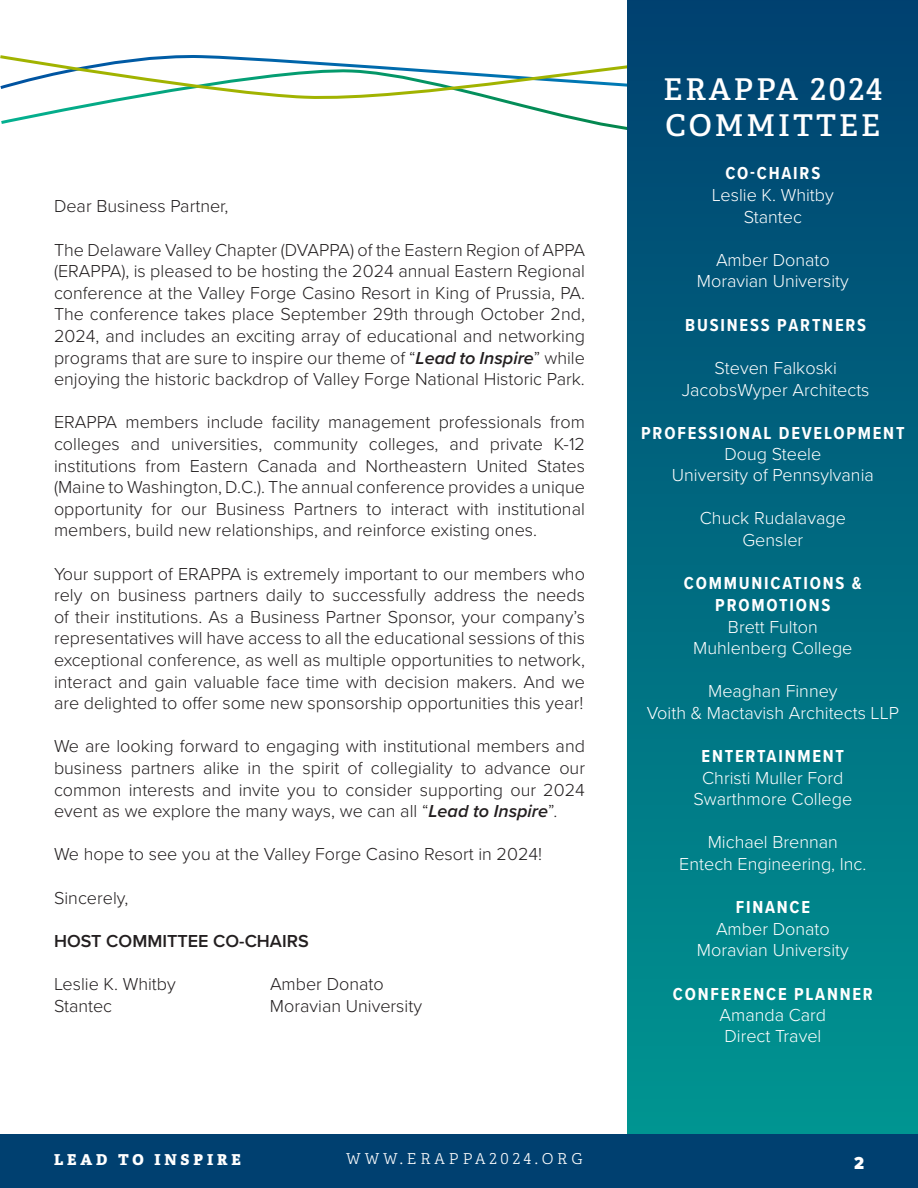
<style>
.page{position:relative;width:918px;height:1188px;background:#fff}
.page>*{position:absolute;margin:0;border:0;box-sizing:border-box;transform-origin:0 0}
.Paragraph{font:30px/36px "Adelle PE Sb";letter-spacing:.1em;color:#fff}
.Paragraph-2{font:300 18px/21.6px "Proxima Nova";color:#231f20;text-align:justify}
.Paragraph-3{font:300 18px/21.6px "Proxima Nova";color:#fff;text-align:center}
.Paragraph-4{font:600 18px "Proxima Nova";color:#231f20}
.Paragraph-5{font:700 18px "Proxima Nova Cond";letter-spacing:.1em;color:#fff}
.t1{font:900 18px "Proxima Nova Cond";color:#fff}
.t2{font:15px "Adelle PE Lt";letter-spacing:.26em;color:#fff}
.t3{font:15px "Adelle PE Eb";letter-spacing:.26em;color:#fff}
.s1{font-weight:600;font-style:italic}
.s2{font-family:"Proxima Nova Cond";font-weight:700}
</style>
<div class="page">
<div style="left:0;top:1134px;width:918px;height:54px;background:#004070"></div>
<svg style="left:1px;top:104px;width:627px;height:35px"></svg>
<svg style="left:0;top:50px;width:628px;height:54px"></svg>
<div style="left:628px;top:0;width:290px;height:1134px;background:linear-gradient(to bottom,#004170,#009591)"></div>
<svg style="left:915px;top:210px;width:3px;height:182px"></svg>
<p class="Paragraph-2" style="left:54px;top:195px;width:176px">Dear Business Partner,</p>
<p class="Paragraph-2" style="left:54px;top:238px;width:533px">The Delaware Valley Chapter (DVAPPA) of the Eastern Region of APPA (ERAPPA), is pleased to be hosting the 2024 annual Eastern Regional conference at the Valley Forge Casino Resort in King of Prussia, PA.<br>The conference takes place September 29th through October 2nd, 2024, and includes an exciting array of educational and networking programs that are sure to inspire our theme of “<span class="s1">Lead to Inspire</span>” while enjoying the historic backdrop of Valley Forge National Historic Park.</p>
<p class="Paragraph-2" style="left:54px;top:411px;width:533px">ERAPPA members include facility management professionals from colleges and universities, community colleges, and private K-12 institutions from Eastern Canada and Northeastern United States (Maine to Washington, D.C.). The annual conference provides a unique opportunity for our Business Partners to interact with institutional members, build new relationships, and reinforce existing ones.</p>
<p class="Paragraph-2" style="left:54px;top:562px;width:533px">Your support of ERAPPA is extremely important to our members who rely on business partners daily to successfully address the needs of their institutions. As a Business Partner Sponsor, your company’s representatives will have access to all the educational sessions of this exceptional conference, as well as multiple opportunities to network, interact and gain valuable face time with decision makers. And we are delighted to offer some new sponsorship opportunities this year!</p>
<p class="Paragraph-2" style="left:54px;top:735px;width:533px">We are looking forward to engaging with institutional members and business partners alike in the spirit of collegiality to advance our common interests and invite you to consider supporting our 2024 event as we explore the many ways, we can all “<span class="s1">Lead to Inspire</span>”.</p>
<p class="Paragraph-2" style="left:54px;top:843px;width:490px">We hope to see you at the Valley Forge Casino Resort in 2024!</p>
<p class="Paragraph-2" style="left:54px;top:886px;width:76px">Sincerely,</p>
<p class="Paragraph-4" style="left:54px;top:927px;width:256px">HOST COMMITTEE CO-CHAIRS</p>
<p class="Paragraph-2" style="left:54px;top:972px;width:123px">Leslie K. Whitby</p>
<p class="Paragraph-2" style="left:270px;top:972px;width:115px">Amber Donato</p>
<p class="Paragraph-2" style="left:54px;top:994px;width:60px">Stantec</p>
<p class="Paragraph-2" style="left:270px;top:994px;width:154px">Moravian University</p>
<p class="Paragraph" style="left:663px;top:70px;width:220px">ERAPPA 2024<br>COMMITTEE</p>
<p class="Paragraph-3" style="left:712px;top:162px;width:123px"><span class="s2">CO-CHAIRS<br></span>Leslie K. Whitby<br>Stantec</p>
<p class="Paragraph-3" style="left:697px;top:248px;width:154px">Amber Donato<br>Moravian University</p>
<p class="Paragraph-5" style="left:685px;top:311px;width:182px">BUSINESS PARTNERS</p>
<p class="Paragraph-3" style="left:682px;top:356px;width:189px">Steven Falkoski<br>JacobsWyper Architects</p>
<p class="Paragraph-3" style="left:641px;top:421px;width:265px;line-height:21.1px"><span class="s2">PROFESSIONAL DEVELOPMENT<br></span>Doug Steele<br>University of Pennsylvania</p>
<p class="Paragraph-3" style="left:700px;top:507px;width:147px">Chuck Rudalavage<br>Gensler</p>
<p class="Paragraph-3" style="left:684px;top:571px;width:179px"><span class="s2">COMMUNICATIONS &amp;<br>PROMOTIONS<br></span>Brett Fulton<br>Muhlenberg College</p>
<p class="Paragraph-3" style="left:647px;top:679px;width:254px">Meaghan Finney<br>Voith &amp; Mactavish Architects LLP</p>
<p class="Paragraph-3" style="left:693px;top:744px;width:160px"><span class="s2">ENTERTAINMENT<br></span>Christi Muller Ford<br>Swarthmore College</p>
<p class="Paragraph-3" style="left:679px;top:831px;width:189px">Michael Brennan<br>Entech Engineering, Inc.</p>
<p class="Paragraph-3" style="left:697px;top:895px;width:154px"><span class="s2">FINANCE<br></span>Amber Donato<br>Moravian University</p>
<p class="Paragraph-3" style="left:673px;top:982px;width:201px;line-height:21.1px"><span class="s2">CONFERENCE PLANNER<br></span>Amanda Card<br>Direct Travel</p>
<p class="t3" style="left:54px;top:1149px;width:188px">LEAD TO INSPIRE</p>
<p class="t2" style="left:346px;top:1148px;width:238px">WWW.ERAPPA2024.ORG</p>
<p class="t1" style="left:854px;top:1150px;width:11px">2</p>
</div>
